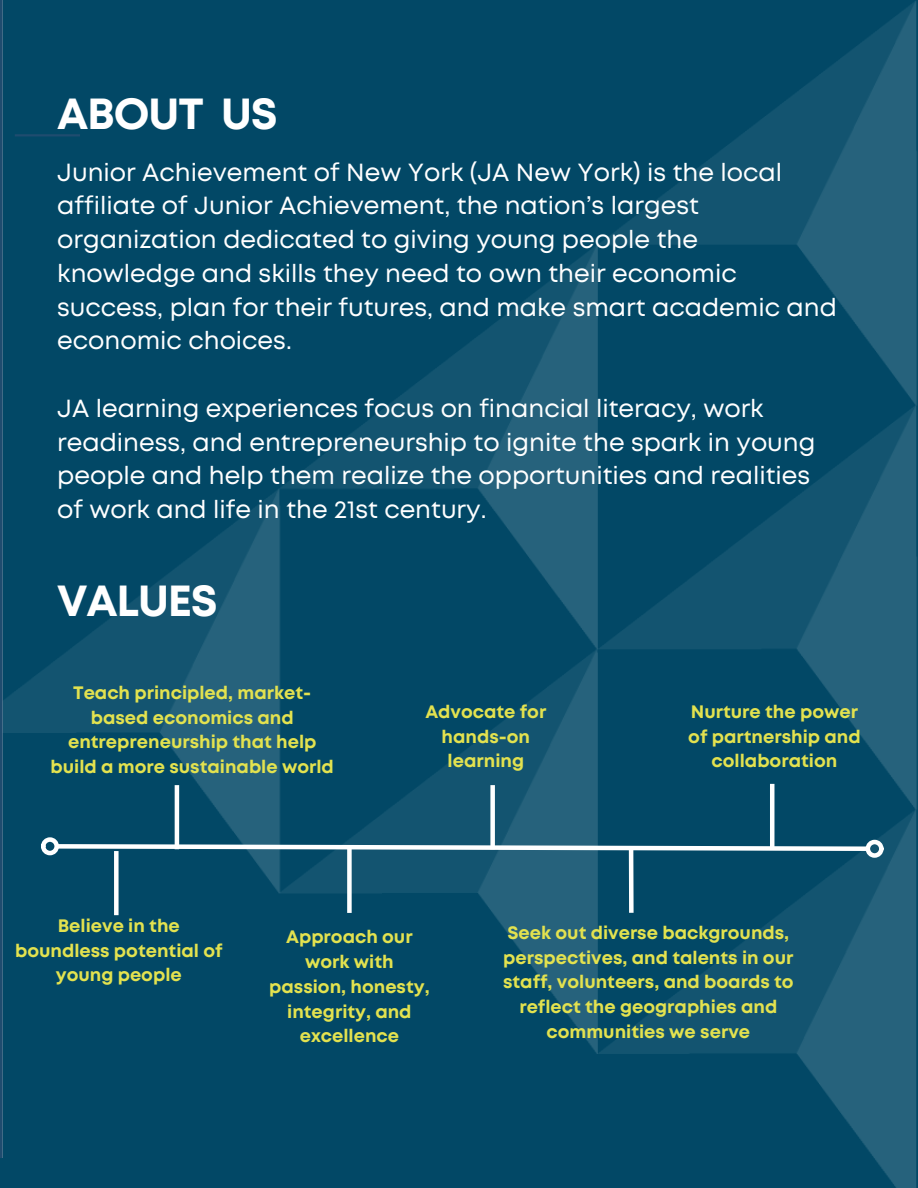
<style>
.page{position:relative;width:918px;height:1188px;background:#fff}
.page>*{position:absolute;margin:0;border:0;box-sizing:border-box;transform-origin:0 0}
.t1{font:700 43.5px "Mont";letter-spacing:-.03em;color:#fff}
.t2{font:24.75px/33.8px "Mont";color:#fff}
.t3{font:700 18px/24.8px "Mont";color:#e3e24f;text-align:center}
</style>
<div class="page">
<img style="left:0;top:0;width:918px;height:1188px">
<hr style="left:0;top:0;width:2px;height:1158px;background:#1f4c6f">
<hr style="left:15px;top:134px;width:65px;height:2px;background:#1f4c6f">
<svg style="left:53px;top:842px;width:816px;height:11px"></svg>
<div style="left:41px;top:837px;width:18px;height:18px;border:4px solid #fff;border-radius:50%"></div>
<div style="left:866px;top:840px;width:18px;height:18px;border:4px solid #fff;border-radius:50%"></div>
<hr style="left:175px;top:785px;width:4px;height:64px;background:#fff">
<div style="left:114px;top:851px;width:5px;height:64px;background:#fff"></div>
<div style="left:347px;top:849px;width:5px;height:64px;background:#fff"></div>
<div style="left:490px;top:785px;width:5px;height:64px;background:#fff"></div>
<div style="left:629px;top:848px;width:5px;height:65px;background:#fff"></div>
<hr style="left:770px;top:784px;width:4px;height:64px;background:#fff">
<p class="t1" style="left:57px;top:98px;width:222px">ABOUT US</p>
<p class="t2" style="left:57px;top:157px;width:781px">Junior Achievement of New York (JA New York) is the local affiliate of Junior Achievement, the nation’s largest organization dedicated to giving young people the knowledge and skills they need to own their economic success, plan for their futures, and make smart academic and economic choices.</p>
<p class="t2" style="left:57px;top:393px;width:760px">JA learning experiences focus on financial literacy, work readiness, and entrepreneurship to ignite the spark in young people and help them realize the opportunities and realities of work and life in the 21st century.</p>
<p class="t1" style="left:57px;top:584px;width:162px">VALUES</p>
<p class="t3" style="left:51px;top:682px;width:285px">Teach principled, market&shy;based economics and entrepreneurship that help build a more sustainable world</p>
<p class="t3" style="left:425px;top:701px;width:123px">Advocate for hands-on learning</p>
<p class="t3" style="left:688px;top:701px;width:174px">Nurture the power of partnership and collaboration</p>
<p class="t3" style="left:15px;top:915px;width:209px">Believe in the boundless potential of young people</p>
<p class="t3" style="left:269px;top:926px;width:162px">Approach our work with passion, honesty, integrity, and excellence</p>
<p class="t3" style="left:503px;top:921px;width:292px">Seek out diverse backgrounds, perspectives, and talents in our staff, volunteers, and boards to reflect the geographies and communities we serve</p>
</div>
